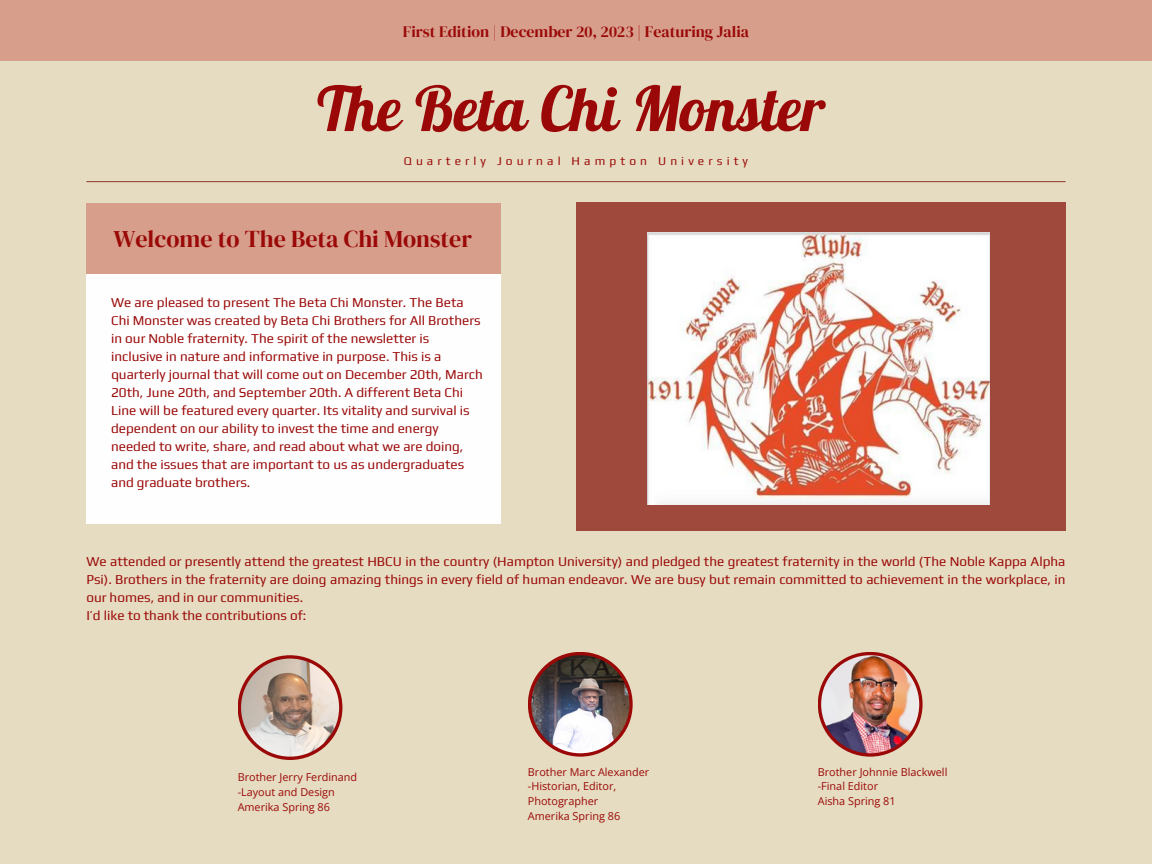
<style>
.page{position:relative;width:1152px;height:864px;background:#e6dcc1}
.page>*{position:absolute;margin:0;border:0;box-sizing:border-box;transform-origin:0 0}
.t1{font:61.65px "Lobster";color:#9a0908}
.t2{font:24px "DM Serif Display";color:#9a0908}
.t3{font:15.9px "DM Serif Display";color:#9a0908}
.t4{font:13.5px/18px "Play";color:#9a0908}
.t5{font:12px "Play";letter-spacing:.34em;color:#9a0908}
.t6{font:10.8px/14.9px "Open Sans";color:#9a0908}
</style>
<div class="page">
<div style="left:0;top:0;width:1152px;height:61px;background:#d79e8b"></div>
<div style="left:86px;top:203px;width:415px;height:321px;background:#fefefe"></div>
<div style="left:86px;top:203px;width:415px;height:71px;background:#d79e8b"></div>
<hr style="left:86px;top:181px;width:980px;height:1px;background:#9f483c">
<div style="left:576px;top:202px;width:490px;height:328px;background:#9f483c"></div>
<img style="left:647px;top:232px;width:342px;height:272px">
<svg style="left:528px;top:652px;width:105px;height:105px"></svg>
<svg style="left:238px;top:655px;width:104px;height:105px"></svg>
<img style="left:241px;top:659px;width:98px;height:98px;border-radius:50%">
<img style="left:531px;top:655px;width:98px;height:98px;border-radius:50%">
<svg style="left:818px;top:652px;width:105px;height:105px"></svg>
<img style="left:821px;top:655px;width:98px;height:98px;border-radius:50%">
<p class="t3" style="left:403px;top:21px;width:348px">First Edition | December 20, 2023 | Featuring Jalia</p>
<p class="t1" style="left:317px;top:69px;width:509px">The Beta Chi Monster</p>
<p class="t5" style="left:404px;top:154px;width:346px">Quarterly Journal Hampton University</p>
<p class="t2" style="left:113px;top:222px;width:360px">Welcome to The Beta Chi Monster</p>
<p class="t4" style="left:111px;top:293px;width:373px">We are pleased to present The Beta Chi Monster. The Beta Chi Monster was created by Beta Chi Brothers for All Brothers in our Noble fraternity. The spirit of the newsletter is inclusive in nature and informative in purpose. This is a quarterly journal that will come out on December 20th, March 20th, June 20th, and September 20th. A different Beta Chi Line will be featured every quarter. Its vitality and survival is dependent on our ability to invest the time and energy needed to write, share, and read about what we are doing, and the issues that are important to us as undergraduates and graduate brothers.</p>
<p class="t4" style="left:86px;top:553px;width:981px;text-align:justify">We attended or presently attend the greatest HBCU in the country (Hampton University) and pledged the greatest fraternity in the world (The Noble Kappa Alpha Psi). Brothers in the fraternity are doing amazing things in every field of human endeavor. We are busy but remain committed to achievement in the workplace, in our homes, and in our communities.</p>
<p class="t4" style="left:86px;top:607px;width:221px">I’d like to thank the contributions of:</p>
<p class="t6" style="left:238px;top:769px;width:121px">Brother Jerry Ferdinand</p>
<p class="t6" style="left:238px;top:784px;width:99px">-Layout and Design</p>
<p class="t6" style="left:238px;top:799px;width:94px">Amerika Spring 86</p>
<p class="t6" style="left:528px;top:764px;width:123px">Brother Marc Alexander</p>
<p class="t6" style="left:528px;top:779px;width:90px">-Historian, Editor,<br>Photographer</p>
<p class="t6" style="left:528px;top:808px;width:94px">Amerika Spring 86</p>
<p class="t6" style="left:818px;top:764px;width:131px">Brother Johnnie Blackwell</p>
<p class="t6" style="left:818px;top:779px;width:62px">-Final Editor</p>
<p class="t6" style="left:818px;top:794px;width:79px">Aisha Spring 81</p>
</div>
